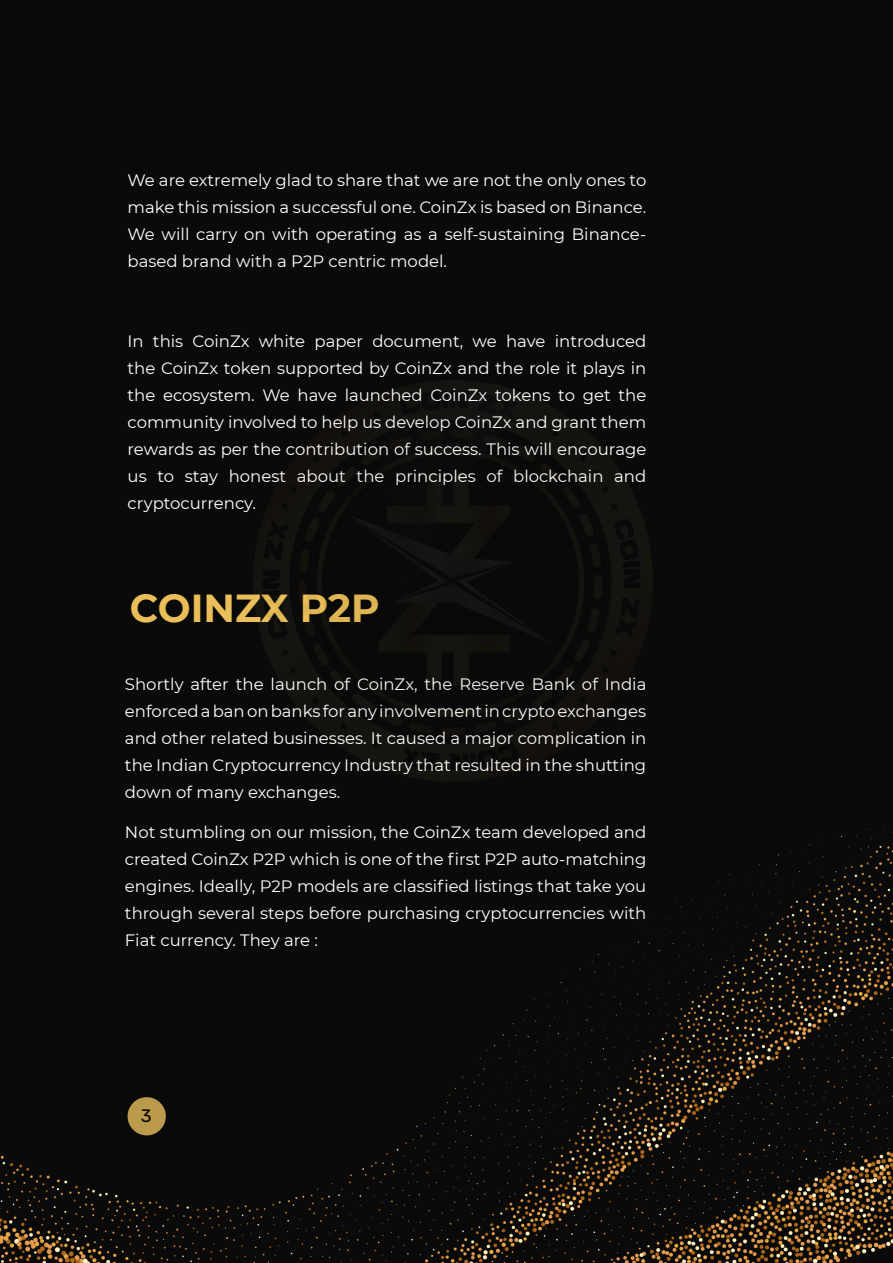
<style>
.page{position:relative;width:893px;height:1263px;background:#0a0a0a}
.page>*{position:absolute;margin:0;border:0;box-sizing:border-box;transform-origin:0 0}
.Body_Text_White{font:700 39px "Montserrat";color:#eabe58}
.Body_Text_White-2{font:18px "Rubik";color:#040503}
.Body_Text_White-3{font:16.5px/27px "Montserrat";color:#fff;text-align:justify}
</style>
<div class="page">
<div style="left:128px;top:1097px;width:38px;height:38px;background:#bb9a4b;border-radius:50%"></div>
<img style="left:253px;top:381px;width:399px;height:400px">
<p class="Body_Text_White-3" style="left:128px;top:166px;width:520px">We are extremely glad to share that we are not the only ones to make this mission a successful one. CoinZx is based on Binance.<br>We will carry on with operating as a self-sustaining Binance&shy;based brand with a P2P centric model.</p>
<p class="Body_Text_White-3" style="left:128px;top:327px;width:520px">In this CoinZx white paper document, we have introduced the CoinZx token supported by CoinZx and the role it plays in the ecosystem. We have launched CoinZx tokens to get the community involved to help us develop CoinZx and grant them rewards as per the contribution of success. This will encourage us to stay honest about the principles of blockchain and cryptocurrency.</p>
<p class="Body_Text_White" style="left:130px;top:580px;width:251px">COINZX P2P</p>
<p class="Body_Text_White-3" style="left:125px;top:670px;width:523px">Shortly after the launch of CoinZx, the Reserve Bank of India enforced a ban on banks for any involvement in crypto exchanges and other related businesses. It caused a major complication in the Indian Cryptocurrency Industry that resulted in the shutting down of many exchanges.</p>
<p class="Body_Text_White-3" style="left:125px;top:817px;width:523px">Not stumbling on our mission, the CoinZx team developed and created CoinZx P2P which is one of the first P2P auto-matching engines. Ideally, P2P models are classified listings that take you through several steps before purchasing cryptocurrencies with Fiat currency. They are :</p>
<p class="Body_Text_White-2" style="left:141px;top:1105px;width:12px">3</p>
</div>
